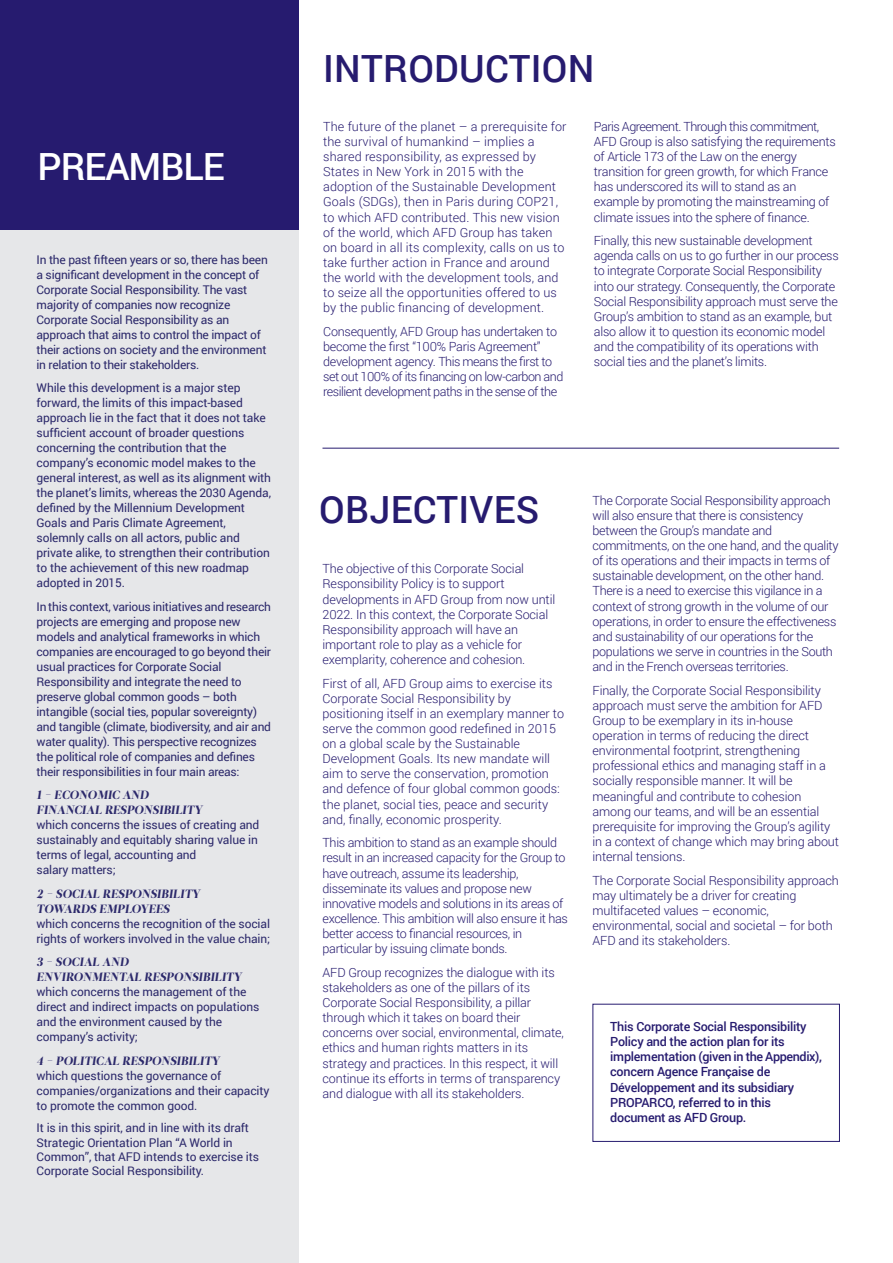
<style>
.page{position:relative;width:893px;height:1263px;background:#fff}
.page>*{position:absolute;margin:0;border:0;box-sizing:border-box;transform-origin:0 0}
.t1{font:500 37.5px "Roboto";letter-spacing:.01em;color:#261b6f}
.t2{font:500 37.5px "Roboto";letter-spacing:-.025em;color:#fff}
.t3{font:300 12.6px/15.1px "Roboto";letter-spacing:-.01em;color:#261b6f}
.t4{font:300 12.6px/15.1px "Roboto";letter-spacing:.01em;color:#261b6f}
.t5{font:500 12.6px/15.1px "Roboto";letter-spacing:-.02em;color:#261b6f}
.t6{font:300 12.6px/15.1px "Roboto";letter-spacing:-.04em;color:#261b6f}
.t7{font:12px/15px "Roboto";letter-spacing:-.01em;color:#2c296b}
.t8{font:italic 12px/15px "Leitura Display";letter-spacing:.015em;color:#2c296b}
</style>
<div class="page">
<div style="left:0;top:218px;width:299px;height:1045px;background:#e6e7e9"></div>
<div style="left:0;top:0;width:299px;height:230px;background:#261b6f"></div>
<hr style="left:322px;top:448px;width:517px;height:1px;background:#261b6f">
<div style="left:592px;top:1004px;width:248px;height:138px;border:1px solid #261b6f"></div>
<h1 class="t2" style="left:37px;top:140px;width:189px">PREAMBLE</h1>
<p class="t7" style="left:37px;top:251px;width:233px">In the past fifteen years or so, there has been a significant development in the concept of Corporate Social Responsibility. The vast majority of companies now recognize Corporate Social Responsibility as an approach that aims to control the impact of their actions on society and the environment in relation to their stakeholders.</p>
<p class="t7" style="left:37px;top:380px;width:236px">While this development is a major step forward, the limits of this impact-based approach lie in the fact that it does not take sufficient account of broader questions concerning the contribution that the company’s economic model makes to the general interest, as well as its alignment with the planet’s limits, whereas the 2030 Agenda, defined by the Millennium Development Goals and Paris Climate Agreement, solemnly calls on all actors, public and private alike, to strengthen their contribution to the achievement of this new roadmap adopted in 2015.</p>
<p class="t7" style="left:37px;top:598px;width:236px">In this context, various initiatives and research projects are emerging and propose new models and analytical frameworks in which companies are encouraged to go beyond their usual practices for Corporate Social Responsibility and integrate the need to preserve global common goods – both intangible (social ties, popular sovereignty) and tangible (climate, biodiversity, and air and water quality). This perspective recognizes the political role of companies and defines their responsibilities in four main areas:</p>
<p class="t8" style="left:37px;top:787px;width:167px">1 - ECONOMIC AND<br>FINANCIAL RESPONSIBILITY</p>
<p class="t7" style="left:37px;top:817px;width:224px">which concerns the issues of creating and sustainably and equitably sharing value in terms of legal, accounting and<br>salary matters;</p>
<p class="t8" style="left:37px;top:886px;width:165px">2 - SOCIAL RESPONSIBILITY<br>TOWARDS EMPLOYEES</p>
<p class="t7" style="left:37px;top:915px;width:235px">which concerns the recognition of the social rights of workers involved in the value chain;</p>
<p class="t8" style="left:37px;top:954px;width:206px">3 - SOCIAL AND<br>ENVIRONMENTAL RESPONSIBILITY</p>
<p class="t7" style="left:37px;top:984px;width:224px">which concerns the management of the direct and indirect impacts on populations and the environment caused by the company’s activity;</p>
<p class="t8" style="left:37px;top:1053px;width:184px">4 - POLITICAL RESPONSIBILITY</p>
<p class="t7" style="left:37px;top:1067px;width:235px">which questions the governance of companies/organizations and their capacity to promote the common good.</p>
<p class="t7" style="left:37px;top:1120px;width:224px;line-height:14.2px">It is in this spirit, and in line with its draft Strategic Orientation Plan “A World in Common”, that AFD intends to exercise its Corporate Social Responsibility.</p>
<h1 class="t1" style="left:323px;top:42px;width:273px">INTRODUCTION</h1>
<p class="t4" style="left:323px;top:118px;width:245px">The future of the planet – a prerequisite for the survival of humankind – implies a shared responsibility, as expressed by States in New York in 2015 with the adoption of the Sustainable Development Goals (SDGs), then in Paris during COP21, to which AFD contributed. This new vision of the world, which AFD Group has taken on board in all its complexity, calls on us to take further action in France and around the world with the development tools, and to seize all the opportunities offered to us by the public financing of development.</p>
<p class="t6" style="left:323px;top:323px;width:242px">Consequently, AFD Group has undertaken to become the first “100% Paris Agreement” development agency. This means the first to set out 100% of its financing on low-carbon and resilient development paths in the sense of the</p>
<p class="t3" style="left:594px;top:118px;width:243px">Paris Agreement. Through this commitment, AFD Group is also satisfying the requirements of Article 173 of the Law on the energy transition for green growth, for which France has underscored its will to stand as an example by promoting the mainstreaming of climate issues into the sphere of finance.</p>
<p class="t3" style="left:594px;top:233px;width:246px">Finally, this new sustainable development agenda calls on us to go further in our process to integrate Corporate Social Responsibility into our strategy. Consequently, the Corporate Social Responsibility approach must serve the Group’s ambition to stand as an example, but also allow it to question its economic model and the compatibility of its operations with social ties and the planet’s limits.</p>
<h1 class="t1" style="left:319px;top:484px;width:222px">OBJECTIVES</h1>
<p class="t3" style="left:592px;top:492px;width:248px">The Corporate Social Responsibility approach will also ensure that there is consistency between the Group’s mandate and commitments, on the one hand, and the quality of its operations and their impacts in terms of sustainable development, on the other hand.<br>There is a need to exercise this vigilance in a context of strong growth in the volume of our operations, in order to ensure the effectiveness and sustainability of our operations for the populations we serve in countries in the South and in the French overseas territories.</p>
<p class="t3" style="left:592px;top:682px;width:248px">Finally, the Corporate Social Responsibility approach must serve the ambition for AFD Group to be exemplary in its in-house operation in terms of reducing the direct environmental footprint, strengthening professional ethics and managing staff in a socially responsible manner. It will be meaningful and contribute to cohesion among our teams, and will be an essential prerequisite for improving the Group’s agility in a context of change which may bring about internal tensions.</p>
<p class="t3" style="left:592px;top:872px;width:248px">The Corporate Social Responsibility approach may ultimately be a driver for creating multifaceted values – economic, environmental, social and societal – for both AFD and its stakeholders.</p>
<p class="t3" style="left:322px;top:561px;width:234px">The objective of this Corporate Social Responsibility Policy is to support developments in AFD Group from now until 2022. In this context, the Corporate Social Responsibility approach will have an important role to play as a vehicle for exemplarity, coherence and cohesion.</p>
<p class="t3" style="left:322px;top:675px;width:243px">First of all, AFD Group aims to exercise its Corporate Social Responsibility by positioning itself in an exemplary manner to serve the common good redefined in 2015 on a global scale by the Sustainable Development Goals. Its new mandate will aim to serve the conservation, promotion and defence of four global common goods: the planet, social ties, peace and security and, finally, economic prosperity.</p>
<p class="t3" style="left:322px;top:835px;width:247px">This ambition to stand as an example should result in an increased capacity for the Group to have outreach, assume its leadership, disseminate its values and propose new innovative models and solutions in its areas of excellence. This ambition will also ensure it has better access to financial resources, in particular by issuing climate bonds.</p>
<p class="t3" style="left:322px;top:964px;width:243px">AFD Group recognizes the dialogue with its stakeholders as one of the pillars of its Corporate Social Responsibility, a pillar through which it takes on board their concerns over social, environmental, climate, ethics and human rights matters in its strategy and practices. In this respect, it will continue its efforts in terms of transparency and dialogue with all its stakeholders.</p>
<p class="t5" style="left:610px;top:1018px;width:213px">This Corporate Social Responsibility<br>Policy and the action plan for its implementation (given in the Appendix), concern Agence Française de<br>Développement and its subsidiary<br>PROPARCO, referred to in this document as AFD Group.</p>
</div>
